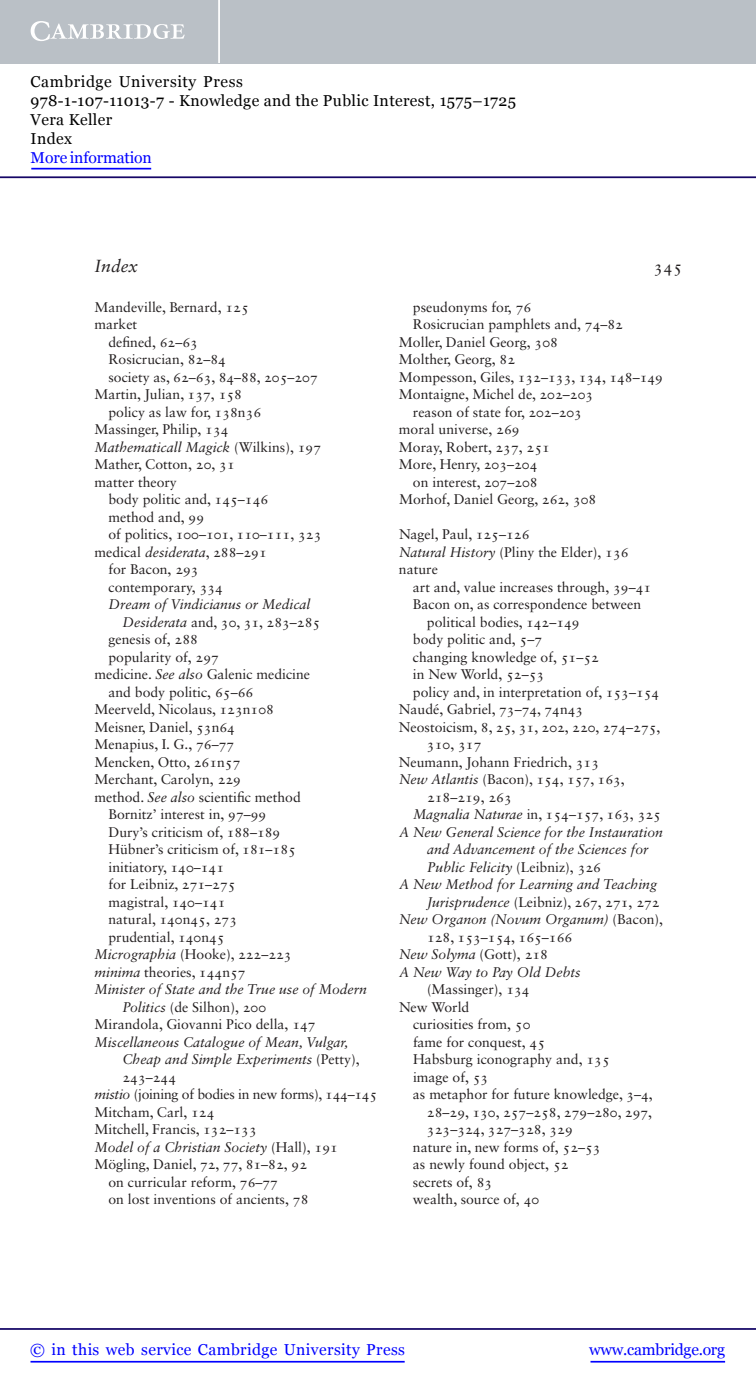
<style>
.page{position:relative;width:756px;height:1388px;background:#fff}
.page>*{position:absolute;margin:0;border:0;box-sizing:border-box;transform-origin:0 0}
.t1{font:italic 17.5px "Sabon LT Std";color:#231f20}
.t2{font:16.62px "Sabon LT Std";color:#231f20}
.t3{font:15.75px/18.9px "Georgia";letter-spacing:.025em;color:#000}
.t4{font:15.75px "Georgia";letter-spacing:.025em;color:#00f}
.t5{font:15.75px "Georgia";letter-spacing:-.015em;color:#00f}
.t6{font:15.75px "Georgia";letter-spacing:-.01em;color:#00f}
.t7{font:14px/17.5px "Sabon LT Std";color:#231f20}
.t8{font:italic 14px "Sabon LT Std";color:#231f20}
.t9{font:14px "Sabon LT Std";letter-spacing:-.02em;color:#231f20}
.s1{font-style:normal}
.s2{font-style:italic}
</style>
<div class="page">
<hr style="left:591px;top:1361px;width:134px;height:1px;background:#00f">
<hr style="left:0;top:1328px;width:756px;height:2px;background:#150666">
<hr style="left:31px;top:1361px;width:374px;height:1px;background:#00f">
<div style="left:0;top:0;width:756px;height:63px;background:#bac0c6"></div>
<svg style="left:31px;top:21px;width:154px;height:20px"></svg>
<hr style="left:218px;top:0;width:2px;height:63px;background:#fff">
<hr style="left:0;top:176px;width:756px;height:2px;background:#150666">
<hr style="left:31px;top:168px;width:120px;height:1px;background:#00f">
<p class="t3" style="left:31px;top:73px;width:487px">Cambridge University Press<br>978-1-107-11013-7 - Knowledge and the Public Interest, 1575–1725<br>Vera Keller<br>Index</p>
<p class="t6" style="left:31px;top:148px;width:123px">More information</p>
<p class="t1" style="left:94px;top:259px;width:45px">Index</p>
<p class="t2" style="left:654px;top:260px;width:30px">345</p>
<p class="t7" style="left:94px;top:299px;width:156px">Mandeville, Bernard, 125</p>
<p class="t7" style="left:94px;top:317px;width:44px">market</p>
<p class="t7" style="left:108px;top:334px;width:91px">defined, 62–63</p>
<p class="t7" style="left:108px;top:352px;width:119px">Rosicrucian, 82–84</p>
<p class="t7" style="left:108px;top:369px;width:211px">society as, 62–63 , 84–88 , 205–207</p>
<p class="t7" style="left:94px;top:387px;width:149px">Martin, Julian, 137, 158</p>
<p class="t7" style="left:108px;top:404px;width:154px">policy as law for, 138n36</p>
<p class="t7" style="left:94px;top:422px;width:136px">Massinger, Philip, 134</p>
<p class="t8" style="left:94px;top:441px;width:228px">Mathematicall Magick <span class="s1">(Wilkins), 197</span></p>
<p class="t7" style="left:94px;top:457px;width:142px">Mather, Cotton, 20, 31</p>
<p class="t7" style="left:94px;top:474px;width:84px">matter theory</p>
<p class="t7" style="left:108px;top:492px;width:161px">body politic and, 145–146</p>
<p class="t7" style="left:108px;top:509px;width:97px">method and, 99</p>
<p class="t7" style="left:108px;top:527px;width:214px">of politics, 100–101 , 110–111 , 323</p>
<p class="t7" style="left:94px;top:544px;width:174px">medical <span class="s2">desiderata</span>, 288–291</p>
<p class="t7" style="left:109px;top:562px;width:92px">for Bacon, 293</p>
<p class="t7" style="left:109px;top:579px;width:116px">contemporary, 334</p>
<p class="t8" style="left:109px;top:599px;width:203px">Dream of Vindicianus or Medical</p>
<p class="t7" style="left:123px;top:614px;width:199px"><span class="s2">Desiderata</span> and, 30 , 31 , 283–285</p>
<p class="t7" style="left:108px;top:632px;width:91px">genesis of, 288</p>
<p class="t7" style="left:108px;top:649px;width:112px">popularity of, 297</p>
<p class="t7" style="left:94px;top:667px;width:217px">medicine. <span class="s2">See also</span> Galenic medicine</p>
<p class="t7" style="left:109px;top:684px;width:146px">and body politic, 65–66</p>
<p class="t7" style="left:95px;top:702px;width:181px">Meerveld, Nicolaus, 123n108</p>
<p class="t7" style="left:95px;top:719px;width:142px">Meisner, Daniel, 53n64</p>
<p class="t7" style="left:95px;top:737px;width:141px">Menapius, I. G., 76–77</p>
<p class="t7" style="left:95px;top:754px;width:148px">Mencken, Otto, 261n57</p>
<p class="t7" style="left:95px;top:772px;width:148px">Merchant, Carolyn, 229</p>
<p class="t7" style="left:95px;top:789px;width:208px">method. <span class="s2">See also</span> scientific method</p>
<p class="t7" style="left:109px;top:807px;width:159px">Bornitz’ interest in, 97–99</p>
<p class="t7" style="left:109px;top:824px;width:173px">Dury’s criticism of, 188–189</p>
<p class="t7" style="left:108px;top:842px;width:189px">Hübner’s criticism of, 181–185</p>
<p class="t7" style="left:108px;top:859px;width:117px">initiatory, 140–141</p>
<p class="t7" style="left:108px;top:877px;width:129px">for Leibniz, 271–275</p>
<p class="t7" style="left:108px;top:894px;width:118px">magistral, 140–141</p>
<p class="t7" style="left:108px;top:912px;width:130px">natural, 140n45, 273</p>
<p class="t7" style="left:108px;top:929px;width:118px">prudential, 140n45</p>
<p class="t7" style="left:94px;top:947px;width:199px"><span class="s2">Micrographia</span> (Hooke), 222–223</p>
<p class="t7" style="left:95px;top:964px;width:153px"><span class="s2">minima</span> theories, 144n57</p>
<p class="t8" style="left:95px;top:984px;width:274px">Minister of State and the True use of Modern</p>
<p class="t7" style="left:123px;top:999px;width:145px"><span class="s2">Politics</span> (de Silhon), 200</p>
<p class="t7" style="left:95px;top:1017px;width:223px">Mirandola, Giovanni Pico della, 147</p>
<p class="t8" style="left:95px;top:1036px;width:255px">Miscellaneous Catalogue of Mean, Vulgar,</p>
<p class="t8" style="left:123px;top:1054px;width:239px">Cheap and Simple Experiments <span class="s1">(Petty),</span></p>
<p class="t7" style="left:123px;top:1069px;width:55px">243–244</p>
<p class="t9" style="left:95px;top:1089px;width:284px"><span class="s2">mistio</span> (joining of bodies in new forms), 144 – 145</p>
<p class="t7" style="left:95px;top:1104px;width:122px">Mitcham, Carl, 124</p>
<p class="t7" style="left:95px;top:1122px;width:164px">Mitchell, Francis, 132–133</p>
<p class="t8" style="left:95px;top:1141px;width:245px">Model of a Christian Society <span class="s1">(Hall), 191</span></p>
<p class="t7" style="left:94px;top:1157px;width:214px">Mögling, Daniel, 72 , 77 , 81–82 , 92</p>
<p class="t7" style="left:108px;top:1174px;width:171px">on curricular reform, 76–77</p>
<p class="t7" style="left:108px;top:1192px;width:201px">on lost inventions of ancients, 78</p>
<p class="t7" style="left:413px;top:299px;width:120px">pseudonyms for, 76</p>
<p class="t7" style="left:413px;top:317px;width:212px">Rosicrucian pamphlets and, 74–82</p>
<p class="t7" style="left:399px;top:334px;width:160px">Moller, Daniel Georg, 308</p>
<p class="t7" style="left:399px;top:352px;width:118px">Molther, Georg, 82</p>
<p class="t7" style="left:399px;top:369px;width:266px">Mompesson, Giles, 132–133 , 134 , 148–149</p>
<p class="t7" style="left:399px;top:387px;width:196px">Montaigne, Michel de, 202–203</p>
<p class="t7" style="left:413px;top:404px;width:171px">reason of state for, 202–203</p>
<p class="t7" style="left:399px;top:422px;width:122px">moral universe, 269</p>
<p class="t7" style="left:399px;top:439px;width:152px">Moray, Robert, 237, 251</p>
<p class="t7" style="left:399px;top:457px;width:140px">More, Henry, 203–204</p>
<p class="t7" style="left:413px;top:474px;width:126px">on interest, 207–208</p>
<p class="t7" style="left:399px;top:492px;width:199px">Morhof, Daniel Georg, 262, 308</p>
<p class="t7" style="left:399px;top:527px;width:231px">Nagel, Paul, 125–126<br><span class="s2">Natural History</span> (Pliny the Elder), 136 nature</p>
<p class="t7" style="left:413px;top:579px;width:240px">art and, value increases through, 39–41</p>
<p class="t7" style="left:413px;top:597px;width:230px">Bacon on, as correspondence between</p>
<p class="t7" style="left:427px;top:614px;width:154px">political bodies, 142–149</p>
<p class="t7" style="left:413px;top:632px;width:131px">body politic and, 5–7</p>
<p class="t7" style="left:413px;top:649px;width:187px">changing knowledge of, 51–52</p>
<p class="t7" style="left:413px;top:667px;width:133px">in New World, 52–53</p>
<p class="t7" style="left:413px;top:684px;width:248px">policy and, in interpretation of, 153–154</p>
<p class="t7" style="left:399px;top:702px;width:186px">Naudé, Gabriel, 73–74 , 74n43</p>
<p class="t7" style="left:399px;top:719px;width:263px">Neostoicism, 8 , 25 , 31 , 202 , 220 , 274–275 ,</p>
<p class="t7" style="left:427px;top:737px;width:56px">310, 317</p>
<p class="t7" style="left:399px;top:754px;width:202px">Neumann, Johann Friedrich, 313</p>
<p class="t7" style="left:399px;top:772px;width:227px"><span class="s2">New Atlantis</span> (Bacon), 154 , 157 , 163 ,</p>
<p class="t7" style="left:427px;top:789px;width:86px">218–219 , 263</p>
<p class="t7" style="left:413px;top:807px;width:250px"><span class="s2">Magnalia Naturae</span> in, 154–157 , 163, 325</p>
<p class="t8" style="left:399px;top:826px;width:265px">A New General Science for the Instauration</p>
<p class="t8" style="left:427px;top:844px;width:223px">and Advancement of the Sciences for</p>
<p class="t8" style="left:427px;top:861px;width:176px">Public Felicity <span class="s1">(Leibniz), 326</span></p>
<p class="t8" style="left:399px;top:879px;width:260px">A New Method for Learning and Teaching</p>
<p class="t7" style="left:427px;top:894px;width:234px"><span class="s2">Jurisprudence</span> (Leibniz), 267 , 271, 272</p>
<p class="t8" style="left:399px;top:914px;width:266px">New Organon (Novum Organum) <span class="s1">(Bacon),</span></p>
<p class="t7" style="left:427px;top:929px;width:147px">128 , 153–154 , 165–166</p>
<p class="t7" style="left:399px;top:947px;width:151px"><span class="s2">New Solyma</span> (Gott), 218</p>
<p class="t8" style="left:399px;top:966px;width:183px">A New Way to Pay Old Debts</p>
<p class="t7" style="left:399px;top:982px;width:132px;text-indent:28px">(Massinger), 134<br>New World</p>
<p class="t7" style="left:413px;top:1017px;width:119px">curiosities from, 50</p>
<p class="t7" style="left:413px;top:1034px;width:134px">fame for conquest, 45</p>
<p class="t7" style="left:413px;top:1052px;width:198px">Habsburg iconography and, 135</p>
<p class="t7" style="left:413px;top:1069px;width:77px">image of, 53</p>
<p class="t7" style="left:413px;top:1087px;width:241px">as metaphor for future knowledge, 3–4 ,</p>
<p class="t7" style="left:427px;top:1104px;width:227px">28–29 , 130 , 257–258 , 279–280 , 297 ,</p>
<p class="t7" style="left:427px;top:1122px;width:147px">323–324 , 327–328 , 329</p>
<p class="t7" style="left:413px;top:1139px;width:189px">nature in, new forms of, 52–53</p>
<p class="t7" style="left:413px;top:1157px;width:157px">as newly found object, 52</p>
<p class="t7" style="left:413px;top:1174px;width:81px">secrets of, 83</p>
<p class="t7" style="left:413px;top:1192px;width:128px">wealth, source of, 40</p>
<p class="t4" style="left:30px;top:1339px;width:376px">© in this web service Cambridge University Press</p>
<p class="t5" style="left:589px;top:1339px;width:137px">www.cambridge.org</p>
</div>
